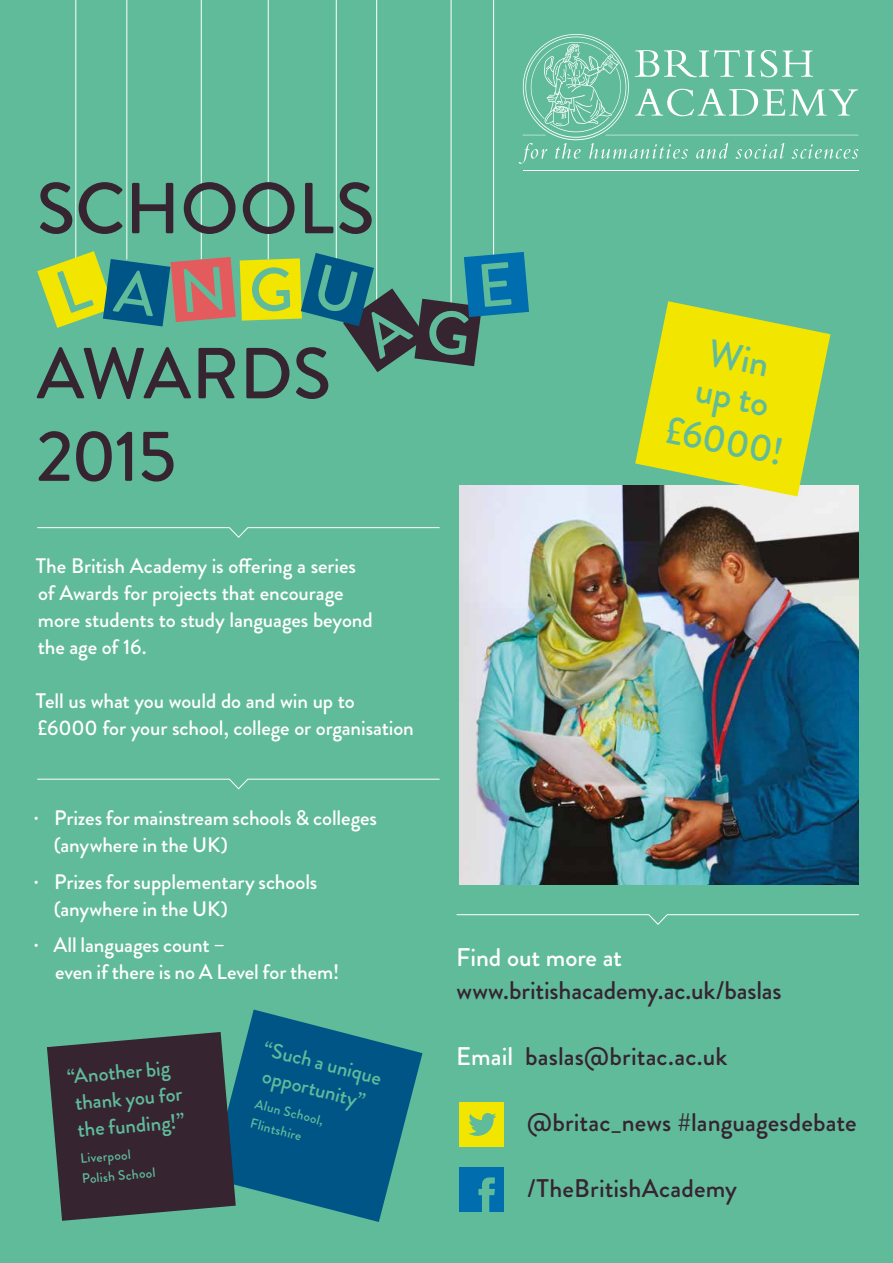
<style>
.page{position:relative;width:893px;height:1263px;background:#60bb9b}
.page>*{position:absolute;margin:0;border:0;box-sizing:border-box;transform-origin:0 0}
.t1{font:500 72px/82.5px "Brandon Grotesque";letter-spacing:-.025em;color:#362430}
.t2{font:500 72px "Brandon Grotesque";color:#362430}
.t3{font:500 38.1px/38.4px "Brandon Grotesque";color:#60bb9b}
.t4{font:500 25.5px "Brandon Grotesque";letter-spacing:.005em;color:#362430}
.t5{font:500 25.5px "Brandon Grotesque";letter-spacing:-.005em;color:#fff}
.t6{font:500 21px/27px "Brandon Grotesque";letter-spacing:-.005em;color:#fff}
.t7{font:500 21px/27px "Brandon Grotesque";color:#60bb9b}
.t8{font:500 13.5px/20.2px "Brandon Grotesque";color:#60bb9b}
.s1{color:#fff}
</style>
<div class="page">
<svg style="left:37px;top:527px;width:403px;height:11px"></svg>
<svg style="left:37px;top:778px;width:403px;height:12px"></svg>
<svg style="left:456px;top:914px;width:403px;height:11px"></svg>
<hr style="left:523px;top:171px;width:335px;height:1px;background:#fff">
<svg style="left:519px;top:34px;width:339px;height:130px"></svg>
<hr style="left:75px;top:0;width:1px;height:259px;background:#fff">
<hr style="left:126px;top:0;width:1px;height:259px;background:#fff">
<hr style="left:201px;top:0;width:1px;height:259px;background:#fff">
<hr style="left:268px;top:0;width:1px;height:259px;background:#fff">
<hr style="left:336px;top:0;width:1px;height:259px;background:#fff">
<hr style="left:376px;top:0;width:1px;height:305px;background:#fff">
<hr style="left:451px;top:0;width:1px;height:302px;background:#fff">
<hr style="left:493px;top:0;width:1px;height:259px;background:#fff">
<svg style="left:37px;top:251px;width:492px;height:121px"></svg>
<svg style="left:236px;top:1009px;width:186px;height:213px;fill:#005587"></svg>
<svg style="left:47px;top:1032px;width:189px;height:189px"></svg>
<div style="left:459px;top:1102px;width:45px;height:45px;background:#f2e500"></div>
<svg style="left:468px;top:1113px;width:28px;height:23px"></svg>
<img style="left:459px;top:485px;width:399px;height:400px">
<div style="left:459px;top:1167px;width:45px;height:45px;background:#006dae"></div>
<svg style="left:478px;top:1177px;width:17px;height:35px"></svg>
<svg style="left:635px;top:301px;width:195px;height:195px"></svg>
<h1 class="t2" style="left:37px;top:159px;width:339px">SCHOOLS</h1>
<h1 class="t1" style="left:36px;top:333px;width:297px">AWARDS<br>2015</h1>
<p class="t6" style="left:36px;top:553px;width:338px">The British Academy is offering a series of Awards for projects that encourage more students to study languages beyond the age of 16.</p>
<p class="t6" style="left:36px;top:688px;width:379px">Tell us what you would do and win up to £6000 for your school, college or organisation</p>
<h2 class="t3" style="left:707px;top:333px;width:76px;rotate:11deg">Win up to</h2>
<h2 class="t3" style="left:669px;top:411px;width:121px;rotate:11deg">£6000!</h2>
<p class="t6" style="left:54px;top:804px;width:325px;text-indent:-20px">· Prizes for mainstream schools &amp; colleges (anywhere in the UK)</p>
<p class="t6" style="left:54px;top:868px;width:265px;text-indent:-20px">· Prizes for supplementary schools (anywhere in the UK)</p>
<p class="t6" style="left:55px;top:932px;width:286px;text-indent:-21px">· All languages count –<br>even if there is no A Level for them!</p>
<p class="t5" style="left:456px;top:940px;width:167px">Find out more at</p>
<p class="t4" style="left:456px;top:973px;width:327px">www.britishacademy.ac.uk/baslas</p>
<p class="t7" style="left:66px;top:1063px;width:115px;rotate:-5deg">“Another big thank you for the funding!”</p>
<p class="t8" style="left:79px;top:1148px;width:75px;rotate:-5deg">Liverpool<br>Polish School</p>
<p class="t7" style="left:267px;top:1035px;width:123px;rotate:14deg">“Such a unique opportunity”</p>
<p class="t8" style="left:258px;top:1094px;width:72px;rotate:14deg">Alun School,<br>Flintshire</p>
<p class="t4" style="left:456px;top:1039px;width:273px"><span class="s1">Email</span> baslas@britac.ac.uk</p>
<p class="t4" style="left:527px;top:1105px;width:331px">@britac_news #languagesdebate</p>
<p class="t4" style="left:527px;top:1171px;width:211px">/TheBritishAcademy</p>
</div>
